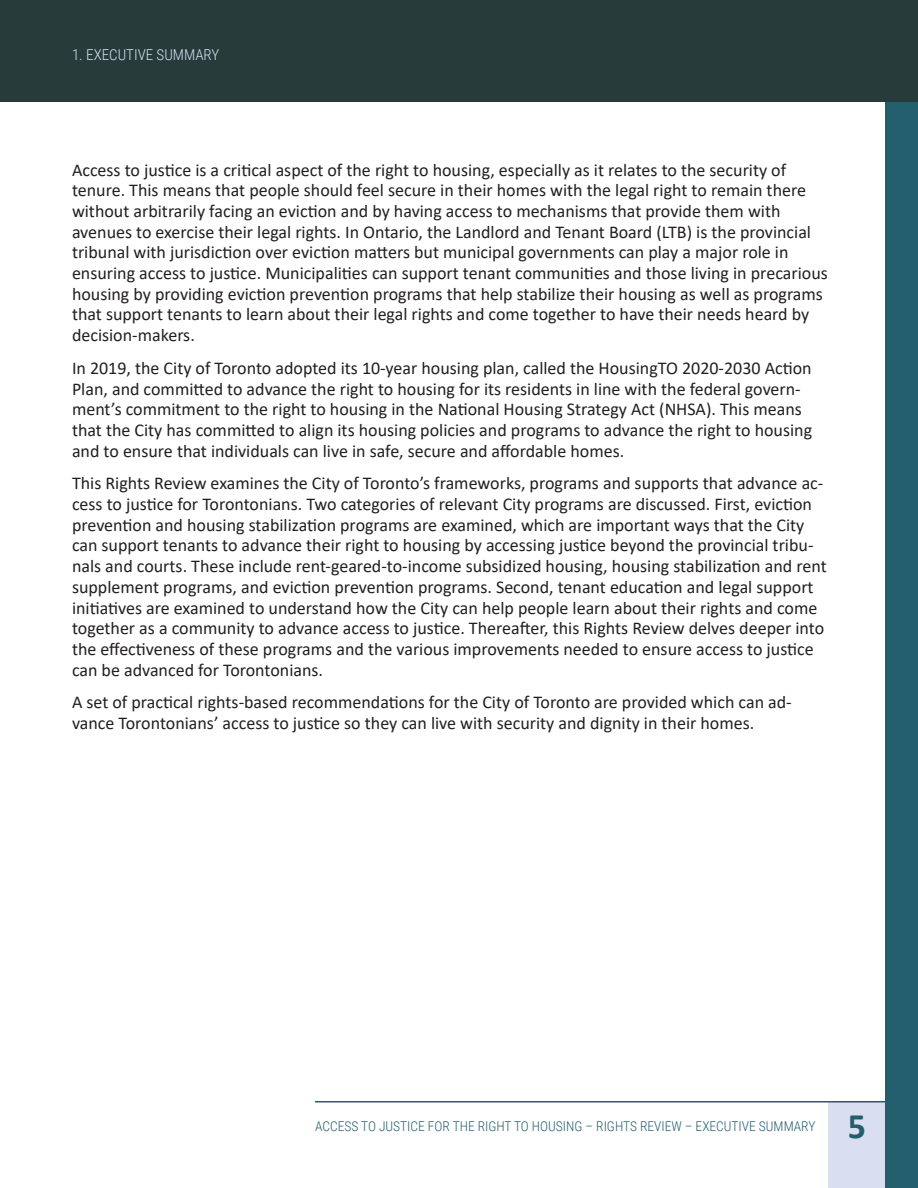
<style>
.page{position:relative;width:918px;height:1188px;background:#fff}
.page>*{position:absolute;margin:0;border:0;box-sizing:border-box;transform-origin:0 0}
.t1{font:700 36px "Calibri";color:#225e6b}
.t2{font:18px/20.7px "Calibri";color:#231f20}
.t3{font:300 15px "Roboto Condensed";color:#d8def3}
.t4{font:300 13.5px "Roboto Condensed";color:#245e6b}
</style>
<div class="page">
<div style="left:828px;top:1102px;width:58px;height:86px;background:#d9def0"></div>
<div style="left:886px;top:2px;width:32px;height:1186px;background:#225e6b"></div>
<div style="left:0;top:0;width:918px;height:102px;background:#273b3b"></div>
<hr style="left:315px;top:1101px;width:571px;height:1px;background:#245e6b">
<p class="t3" style="left:72px;top:44px;width:149px">1. EXECUTIVE SUMMARY</p>
<p class="t2" style="left:72px;top:159px;width:757px">Access to justice is a critical aspect of the right to housing, especially as it relates to the security of tenure. This means that people should feel secure in their homes with the legal right to remain there without arbitrarily facing an eviction and by having access to mechanisms that provide them with avenues to exercise their legal rights. In Ontario, the Landlord and Tenant Board (LTB) is the provincial tribunal with jurisdiction over eviction matters but municipal governments can play a major role in ensuring access to justice. Municipalities can support tenant communities and those living in precarious housing by providing eviction prevention programs that help stabilize their housing as well as programs that support tenants to learn about their legal rights and come together to have their needs heard by decision-makers.</p>
<p class="t2" style="left:72px;top:357px;width:742px">In 2019, the City of Toronto adopted its 10-year housing plan, called the HousingTO 2020-2030 Action Plan, and committed to advance the right to housing for its residents in line with the federal govern&shy;ment’s commitment to the right to housing in the National Housing Strategy Act (NHSA). This means that the City has committed to align its housing policies and programs to advance the right to housing and to ensure that individuals can live in safe, secure and affordable homes.</p>
<p class="t2" style="left:72px;top:473px;width:756px">This Rights Review examines the City of Toronto’s frameworks, programs and supports that advance ac&shy;cess to justice for Torontonians. Two categories of relevant City programs are discussed. First, eviction prevention and housing stabilization programs are examined, which are important ways that the City can support tenants to advance their right to housing by accessing justice beyond the provincial tribu&shy;nals and courts. These include rent-geared-to-income subsidized housing, housing stabilization and rent supplement programs, and eviction prevention programs. Second, tenant education and legal support initiatives are examined to understand how the City can help people learn about their rights and come together as a community to advance access to justice. Thereafter, this Rights Review delves deeper into the effectiveness of these programs and the various improvements needed to ensure access to justice can be advanced for Torontonians.</p>
<p class="t2" style="left:72px;top:692px;width:721px">A set of practical rights-based recommendations for the City of Toronto are provided which can ad&shy;vance Torontonians’ access to justice so they can live with security and dignity in their homes.</p>
<p class="t4" style="left:315px;top:1116px;width:502px">ACCESS TO JUSTICE FOR THE RIGHT TO HOUSING – RIGHTS REVIEW – EXECUTIVE SUMMARY</p>
<p class="t1" style="left:848px;top:1100px;width:20px">5</p>
</div>
